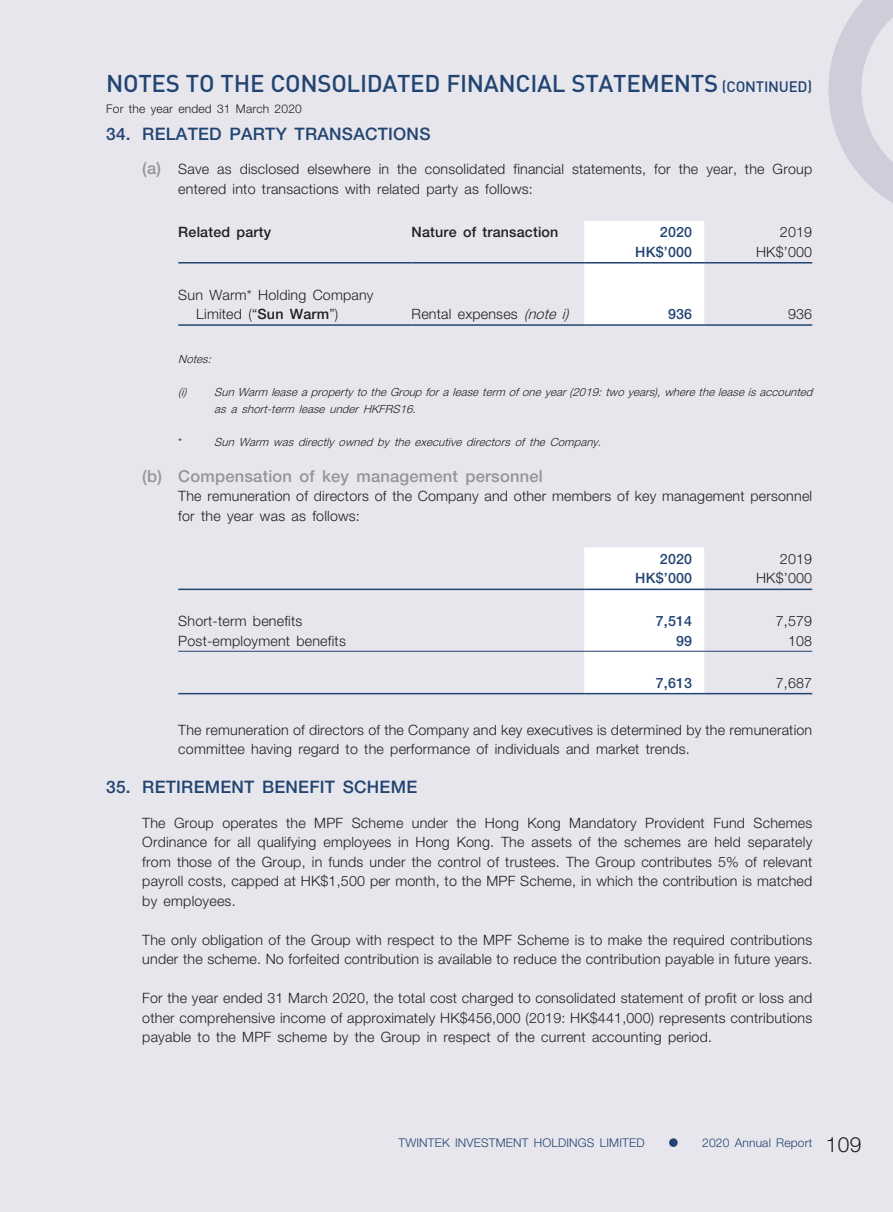
<style>
.page{position:relative;width:893px;height:1212px;background:#e7e6ec}
.page>*{position:absolute;margin:0;border:0;box-sizing:border-box;transform-origin:0 0}
.t1{font:500 24px "DIN Pro";letter-spacing:-.015em;color:#224472}
._03_H1{font:500 17.25px "Helvetica Neue LT Std";letter-spacing:.015em;color:#224472}
._04___H2{font:500 16.5px "Helvetica Neue LT Std";letter-spacing:.015em;color:#939598}
._12___P2{font:300 14.25px/19.5px "Helvetica Neue LT Std";letter-spacing:.015em;color:#231f20;text-align:justify}
._13_____P4{font:300 14.25px/19.5px "Helvetica Neue LT Std";letter-spacing:.015em;color:#231f20}
._08____IN2{font:300 14.25px/19.5px "Helvetica Neue LT Std";letter-spacing:.015em;color:#231f20}
._15_Table_Stub{font:300 14.25px/19.5px "Helvetica Neue LT Std";letter-spacing:.015em;color:#231f20}
._01_Body_Text{font:300 14.25px "Helvetica Neue LT Std";letter-spacing:.015em;color:#231f20}
._01_Body_Text-2{font:500 14.25px "Helvetica Neue LT Std";letter-spacing:.015em;color:#224472}
._15_Table_Stub-2{font:500 14.25px "Helvetica Neue LT Std";letter-spacing:.015em;color:#231f20}
.t2{font:300 12px "Helvetica Neue LT Std";letter-spacing:.015em;color:#224472}
.t3{font:300 12px "Helvetica Neue LT Std";letter-spacing:.015em;color:#231f20}
._23_______IN4__Note{font:italic 300 11.25px/16.5px "Helvetica Neue LT Std";color:#231f20}
._27_____P4__Note{font:italic 300 11.25px "Helvetica Neue LT Std";color:#231f20}
._27_____P4__Note-2{font:300 11.25px "Helvetica Neue LT Std";color:#231f20}
.s1{font-size:15px}
.s2{font-weight:500;font-size:16.5px;color:#939598}
.s3{font-weight:500}
.s4{font-style:italic}
.s5{font-size:21px;color:#231f20}
</style>
<div class="page">
<div style="left:669px;top:1138px;width:9px;height:9px;background:#224472;border-radius:50%"></div>
<svg style="left:828px;top:0;width:65px;height:203px"></svg>
<div style="left:584px;top:221px;width:120px;height:103px;background:#fff"></div>
<hr style="left:178px;top:262px;width:234px;height:1px;background:#224472">
<hr style="left:412px;top:262px;width:172px;height:1px;background:#224472">
<hr style="left:584px;top:262px;width:120px;height:1px;background:#224472">
<hr style="left:704px;top:262px;width:108px;height:1px;background:#224472">
<hr style="left:178px;top:324px;width:234px;height:2px;background:#224472">
<hr style="left:412px;top:324px;width:172px;height:2px;background:#224472">
<hr style="left:584px;top:324px;width:120px;height:2px;background:#224472">
<hr style="left:704px;top:324px;width:108px;height:2px;background:#224472">
<div style="left:584px;top:547px;width:120px;height:145px;background:#fff"></div>
<hr style="left:178px;top:589px;width:406px;height:1px;background:#224472">
<hr style="left:584px;top:589px;width:120px;height:1px;background:#224472">
<hr style="left:704px;top:589px;width:108px;height:1px;background:#224472">
<hr style="left:178px;top:651px;width:406px;height:1px;background:#224472">
<hr style="left:584px;top:651px;width:120px;height:1px;background:#224472">
<hr style="left:704px;top:651px;width:108px;height:1px;background:#224472">
<hr style="left:178px;top:693px;width:406px;height:1px;background:#224472">
<hr style="left:584px;top:693px;width:120px;height:1px;background:#224472">
<hr style="left:704px;top:693px;width:108px;height:1px;background:#224472">
<h1 class="t1" style="left:106px;top:67px;width:707px">NOTES TO THE CONSOLIDATED FINANCIAL STATEMENTS <span class="s1">(CONTINUED)</span></h1>
<p class="_03_H1" style="left:106px;top:124px;width:326px">34. RELATED PARTY TRANSACTIONS</p>
<p class="_08____IN2" style="left:178px;top:159px;width:635px;text-indent:-36px"><span class="s2">(a)</span> Save as disclosed elsewhere in the consolidated financial statements, for the year, the Group entered into transactions with related party as follows:</p>
<p class="_15_Table_Stub-2" style="left:178px;top:224px;width:94px">Related party</p>
<p class="_15_Table_Stub-2" style="left:412px;top:224px;width:148px">Nature of transaction</p>
<p class="_01_Body_Text-2" style="left:660px;top:224px;width:34px">2020</p>
<p class="_01_Body_Text" style="left:780px;top:223px;width:34px">2019</p>
<p class="_01_Body_Text-2" style="left:635px;top:243px;width:58px">HK$’000</p>
<p class="_01_Body_Text" style="left:756px;top:243px;width:58px">HK$’000</p>
<p class="_15_Table_Stub" style="left:196px;top:284px;width:179px;text-indent:-18px">Sun Warm* Holding Company<br>Limited (“<span class="s3">Sun Warm</span>”)</p>
<p class="t3" style="left:106px;top:101px;width:197px">For the year ended 31 March 2020</p>
<p class="_15_Table_Stub" style="left:412px;top:304px;width:159px">Rental expenses <span class="s4">(note i)</span></p>
<p class="_01_Body_Text-2" style="left:668px;top:305px;width:26px">936</p>
<p class="_01_Body_Text" style="left:788px;top:305px;width:26px">936</p>
<p class="_27_____P4__Note" style="left:178px;top:352px;width:38px">Notes:</p>
<p class="_23_______IN4__Note" style="left:178px;top:384px;width:10px">(i)</p>
<p class="_23_______IN4__Note" style="left:214px;top:384px;width:603px">SunWarm leaseaproperty to theGroup foraleaseterm ofoneyear(2019:two years),wheretheleaseisaccounted as a short-term lease under HKFRS16.</p>
<p class="_27_____P4__Note-2" style="left:178px;top:435px;width:5px">*</p>
<p class="_27_____P4__Note" style="left:214px;top:435px;width:392px">Sun Warm was directly owned by the executive directors of the Company .</p>
<p class="_04___H2" style="left:142px;top:466px;width:402px">(b) Compensation of key management personnel</p>
<p class="_13_____P4" style="left:178px;top:486px;width:635px">The remuneration of directors of the Company and other members of key management personnel for the year was as follows:</p>
<p class="_01_Body_Text-2" style="left:660px;top:550px;width:34px">2020</p>
<p class="_01_Body_Text" style="left:780px;top:550px;width:34px">2019</p>
<p class="_01_Body_Text-2" style="left:635px;top:570px;width:58px">HK$’000</p>
<p class="_01_Body_Text" style="left:756px;top:569px;width:58px">HK$’000</p>
<p class="_15_Table_Stub" style="left:178px;top:611px;width:126px">Short-term benefits</p>
<p class="_01_Body_Text-2" style="left:656px;top:612px;width:38px">7,514</p>
<p class="_01_Body_Text" style="left:776px;top:612px;width:38px">7,579</p>
<p class="_15_Table_Stub" style="left:178px;top:630px;width:169px">Post-employment benefits</p>
<p class="_01_Body_Text-2" style="left:676px;top:632px;width:18px">99</p>
<p class="_01_Body_Text" style="left:788px;top:632px;width:26px">108</p>
<p class="_01_Body_Text-2" style="left:656px;top:674px;width:38px">7,613</p>
<p class="_01_Body_Text" style="left:776px;top:674px;width:38px">7,687</p>
<p class="_13_____P4" style="left:178px;top:719px;width:635px">The remuneration of directors of the Company and key executives is determined by the remuneration committee having regard to the performance of individuals and market trends.</p>
<p class="_03_H1" style="left:106px;top:777px;width:312px">35. RETIREMENT BENEFIT SCHEME</p>
<p class="_12___P2" style="left:142px;top:812px;width:672px">The Group operates the MPF Scheme under the Hong Kong Mandatory Provident Fund Schemes Ordinance for all qualifying employees in Hong Kong. The assets of the schemes are held separately from those of the Group, in funds under the control of trustees. The Group contributes 5% of relevant payroll costs, capped at HK$1,500 per month, to the MPF Scheme, in which the contribution is matched by employees.</p>
<p class="_12___P2" style="left:142px;top:929px;width:672px">The only obligation of the Group with respect to the MPF Scheme is to make the required contributions under the scheme. No forfeited contribution is available to reduce the contribution payable in future years.</p>
<p class="_12___P2" style="left:142px;top:988px;width:671px">For the year ended 31 March 2020, the total cost charged to consolidated statement of profit or loss and other comprehensive income of approximately HK$456,000 (2019: HK$441,000) represents contributions payable to the MPF scheme by the Group in respect of the current accounting period.</p>
<p class="t2" style="left:398px;top:1135px;width:248px">TWINTEK INVESTMENT HOLDINGS LIMITED</p>
<p class="t2" style="left:702px;top:1135px;width:161px">2020 Annual Report <span class="s5">109</span></p>
</div>
